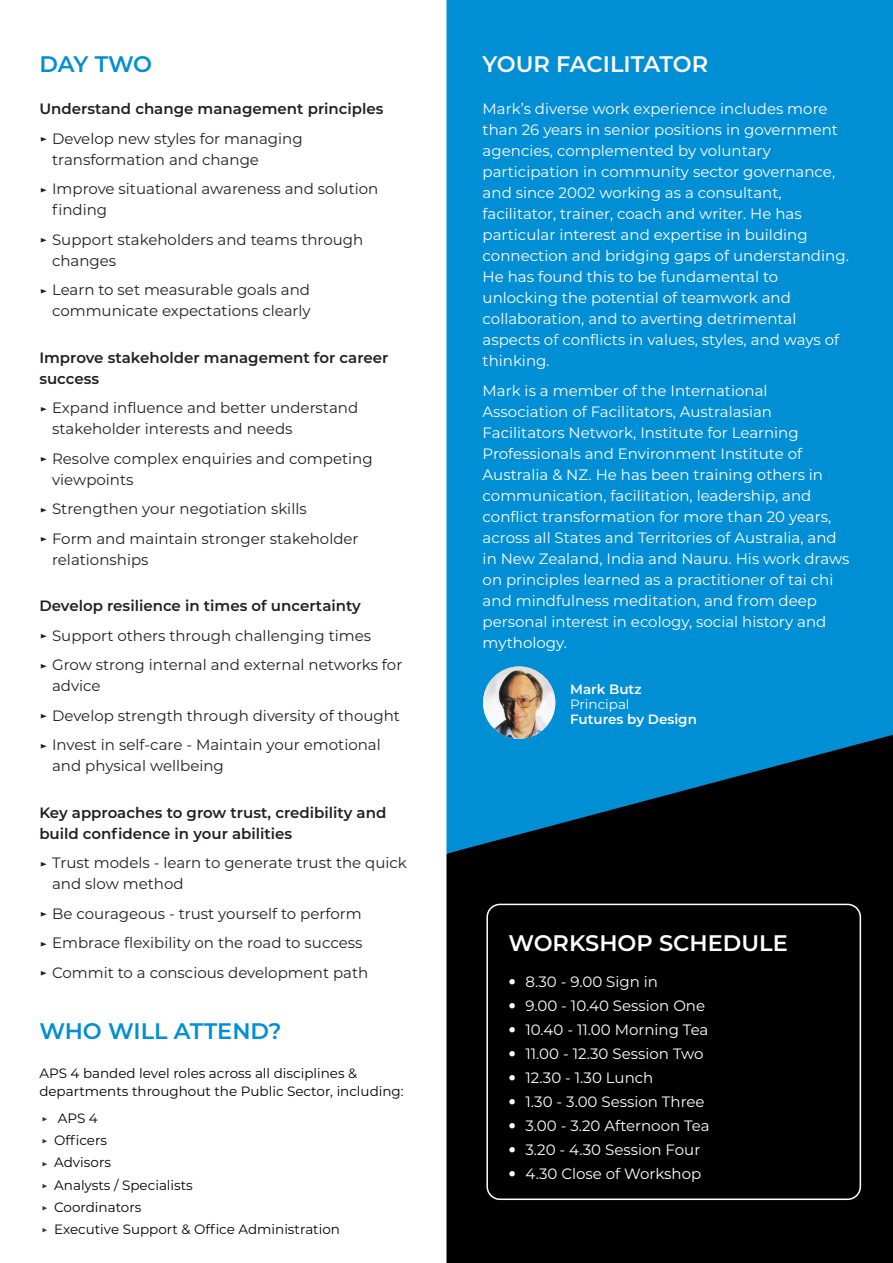
<style>
.page{position:relative;width:893px;height:1263px;background:#fff}
.page>*{position:absolute;margin:0;border:0;box-sizing:border-box;transform-origin:0 0}
.t1{font:600 22.5px "Montserrat";color:#fff}
.t2{font:600 22.5px "Montserrat";letter-spacing:-.005em;color:#008ed4}
.t3{font:15px/21px "Montserrat";color:#fff}
.t4{font:15px/29.5px "Montserrat";color:#231f20}
.t5{font:600 15px/21px "Montserrat";color:#231f20}
.t6{font:13.5px/22.2px "Montserrat";color:#000}
.t7{font:600 13.5px "Montserrat";color:#fff}
.t8{font:13.5px "Montserrat";color:#fff}
.s1{font-size:10.35px}
.s2{font-weight:400}
.s3{font-weight:600;font-size:10.35px}
.s4{font-weight:600}
.s5{font-weight:600;font-size:10.5px;color:#363536}
.s6{font-family:"Helvetica Neue";font-weight:500}
</style>
<div class="page">
<div style="left:446px;top:854px;width:447px;height:409px;background:#000"></div>
<svg style="left:446px;top:0;width:447px;height:854px;background:#0084c5"></svg>
<img style="left:483px;top:666px;width:72px;height:73px;border-radius:36px">
<div style="left:486px;top:904px;width:375px;height:296px;border:2px solid #fff;border-radius:13px"></div>
<h1 class="t2" style="left:39px;top:48px;width:114px">DAY TWO</h1>
<p class="t5" style="left:39px;top:93px;width:346px;line-height:29.5px">Understand change management principles <span class="s1">▶</span> <span class="s2">Develop new styles for managing</span></p>
<p class="t4" style="left:39px;top:144px;width:341px;text-indent:13px">transformation and change<br><span class="s3">▶</span> Improve situational awareness and solution</p>
<p class="t4" style="left:39px;top:194px;width:326px;text-indent:13px">finding<br><span class="s3">▶</span> Support stakeholders and teams through</p>
<p class="t4" style="left:39px;top:245px;width:272px;text-indent:13px">changes<br><span class="s3">▶</span> Learn to set measurable goals and</p>
<p class="t4" style="left:52px;top:295px;width:260px">communicate expectations clearly</p>
<p class="t5" style="left:39px;top:346px;width:351px">Improve stakeholder management for career success</p>
<p class="t4" style="left:52px;top:397px;width:308px;line-height:21px;text-indent:-13px"><span class="s3">▶</span> Expand influence and better understand stakeholder interests and needs</p>
<p class="t4" style="left:52px;top:447px;width:322px;line-height:21px;text-indent:-13px"><span class="s3">▶</span> Resolve complex enquiries and competing viewpoints</p>
<p class="t4" style="left:39px;top:493px;width:321px"><span class="s3">▶</span> Strengthen your negotiation skills<br><span class="s3">▶</span> Form and maintain stronger stakeholder</p>
<p class="t4" style="left:52px;top:544px;width:98px">relationships</p>
<p class="t4" style="left:39px;top:590px;width:365px"><span class="s4">Develop resilience in times of uncertainty<br></span><span class="s3">▶</span> Support others through challenging times<br><span class="s3">▶</span> Grow strong internal and external networks for</p>
<p class="t4" style="left:39px;top:670px;width:362px;text-indent:13px">advice<br><span class="s3">▶</span> Develop strength through diversity of thought <span class="s3">▶</span> Invest in self-care - Maintain your emotional</p>
<p class="t4" style="left:52px;top:750px;width:173px">and physical wellbeing</p>
<p class="t5" style="left:39px;top:801px;width:349px">Key approaches to grow trust, credibility and build confidence in your abilities</p>
<p class="t4" style="left:52px;top:852px;width:356px;line-height:21px;text-indent:-13px"><span class="s3">▶</span> Trust models - learn to generate trust the quick and slow method</p>
<p class="t4" style="left:39px;top:898px;width:330px"><span class="s3">▶</span> Be courageous - trust yourself to perform <span class="s3">▶</span> Embrace flexibility on the road to success <span class="s3">▶</span> Commit to a conscious development path</p>
<h1 class="t2" style="left:39px;top:1015px;width:244px">WHO WILL ATTEND?</h1>
<p class="t6" style="left:39px;top:1064px;width:366px;line-height:18px">APS 4 banded level roles across all disciplines &amp; departments throughout the Public Sector, including:</p>
<p class="t6" style="left:41px;top:1106px;width:300px"><span class="s5">▶</span> APS 4<br><span class="s5">▶</span> Officers<br><span class="s5">▶</span> Advisors<br><span class="s5">▶</span> Analysts / Specialists<br><span class="s5">▶</span> Coordinators<br><span class="s5">▶</span> Executive Support &amp; Office Administration</p>
<h1 class="t1" style="left:483px;top:48px;width:227px">YOUR FACILITATOR</h1>
<p class="t3" style="left:483px;top:98px;width:368px">Mark’s diverse work experience includes more than 26 years in senior positions in government agencies, complemented by voluntary participation in community sector governance, and since 2002 working as a consultant, facilitator, trainer, coach and writer. He has particular interest and expertise in building connection and bridging gaps of understanding.<br>He has found this to be fundamental to unlocking the potential of teamwork and collaboration, and to averting detrimental aspects of conflicts in values, styles, and ways of thinking.</p>
<p class="t3" style="left:483px;top:379px;width:368px">Mark is a member of the International Association of Facilitators, Australasian Facilitators Network, Institute for Learning Professionals and Environment Institute of Australia &amp; NZ. He has been training others in communication, facilitation, leadership, and conflict transformation for more than 20 years, across all States and Territories of Australia, and in New Zealand, India and Nauru. His work draws on principles learned as a practitioner of tai chi and mindfulness meditation, and from deep personal interest in ecology, social history and mythology.</p>
<p class="t7" style="left:570px;top:680px;width:73px">Mark Butz</p>
<p class="t8" style="left:570px;top:695px;width:61px">Principal</p>
<p class="t7" style="left:570px;top:710px;width:128px">Futures by Design</p>
<h1 class="t1" style="left:508px;top:927px;width:281px">WORKSHOP SCHEDULE</h1>
<p class="t3" style="left:508px;top:970px;width:151px"><span class="s6">•</span> 8.30 - 9.00 Sign in</p>
<p class="t3" style="left:508px;top:994px;width:198px"><span class="s6">•</span> 9.00 - 10.40 Session One</p>
<p class="t3" style="left:508px;top:1018px;width:201px"><span class="s6">•</span> 10.40 - 11.00 Morning Tea</p>
<p class="t3" style="left:508px;top:1042px;width:196px"><span class="s6">•</span> 11.00 - 12.30 Session Two</p>
<p class="t3" style="left:508px;top:1066px;width:146px"><span class="s6">•</span> 12.30 - 1.30 Lunch</p>
<p class="t3" style="left:508px;top:1090px;width:198px"><span class="s6">•</span> 1.30 - 3.00 Session Three</p>
<p class="t3" style="left:508px;top:1114px;width:203px"><span class="s6">•</span> 3.00 - 3.20 Afternoon Tea</p>
<p class="t3" style="left:508px;top:1138px;width:193px"><span class="s6">•</span> 3.20 - 4.30 Session Four</p>
<p class="t3" style="left:508px;top:1162px;width:194px"><span class="s6">•</span> 4.30 Close of Workshop</p>
</div>
